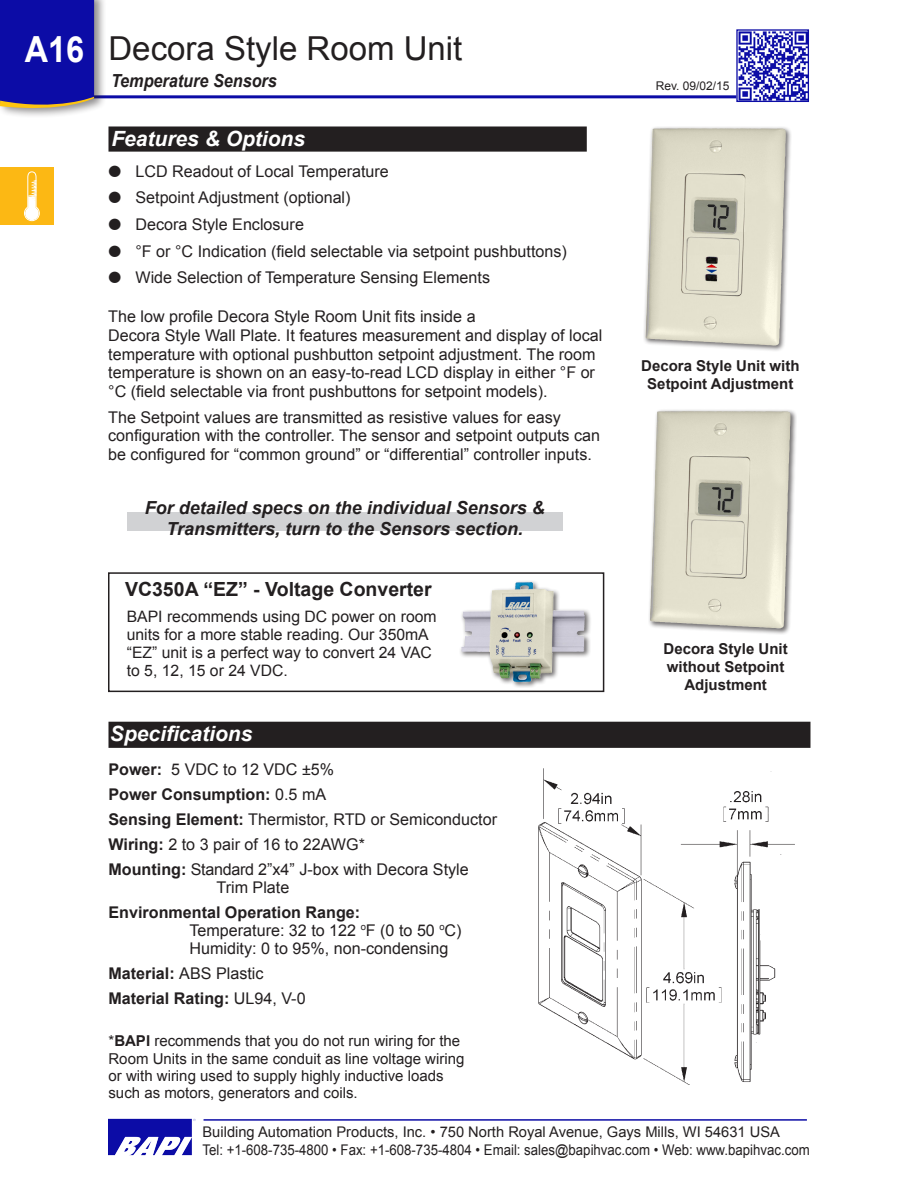
<style>
.page{position:relative;width:918px;height:1188px;background:#fff}
.page>*{position:absolute;margin:0;border:0;box-sizing:border-box;transform-origin:0 0}
.t1{font:700 36px "Arial";color:#fff;scale:.9 1}
.Sub_Section_Title{font:33px "Arial";color:#231f20}
.Subhead{font:italic 700 21px "Arial";color:#fff}
.Pict_Title{font:700 19.5px "Arial";color:#231f20}
.Body_text{font:italic 700 18px/21px "Arial";color:#231f20;text-align:center}
.Section_Title{font:italic 700 18px "Arial";color:#231f20;scale:.9 1}
.Bullet_List{font:16.2px/18.8px "Arial";color:#231f20}
.t2{font:700 16.2px "Arial";color:#231f20}
.definition{font:15.75px/18px "Arial";color:#231f20}
.t3{font:15px/17.2px "Arial";color:#231f20}
.Pict_Title-2{font:700 15px/18px "Arial";color:#231f20;text-align:center}
.t4{font:14.7px "Arial";color:#231f20;scale:.9 1}
.t5{font:14.7px "Arial";color:#231f20}
.Body_text-2{font:12px "Arial";color:#231f20}
.s1{font-weight:700}
.s2{font-weight:400}
</style>
<div class="page">
<hr style="left:14px;top:95px;width:722px;height:3px;background:#0c0ca6">
<div style="left:0;top:0;width:107px;height:119px;background:#231f20;opacity:.5"></div>
<svg style="left:0;top:0;width:94px;height:113px;background:#1e1da3"></svg>
<img style="left:738px;top:31px;width:69px;height:69px">
<div style="left:736px;top:29px;width:73px;height:73px;border:1px solid #0c0ca6"></div>
<div style="left:0;top:167px;width:54px;height:57px;background:#fcb814"></div>
<svg style="left:24px;top:172px;width:16px;height:49px"></svg>
<hr style="left:204px;top:1119px;width:603px;height:2px;background:#0c0ca6">
<img style="left:108px;top:1118px;width:87px;height:38px">
<div style="left:109px;top:127px;width:477px;height:24px;background:#231f20"></div>
<div style="left:108px;top:126px;width:479px;height:26px;border:2px solid #231f20"></div>
<div style="left:109px;top:722px;width:701px;height:25px;background:#231f20"></div>
<div style="left:108px;top:722px;width:702px;height:26px;border:2px solid #231f20"></div>
<div style="left:127px;top:512px;width:436px;height:19px;background:#d1d2d4"></div>
<div style="left:647px;top:409px;width:150px;height:226px;background:#231f20;opacity:.65"></div>
<img style="left:650px;top:411px;width:47px;height:213px">
<div style="left:643px;top:126px;width:149px;height:226px;background:#231f20;opacity:.65"></div>
<img style="left:645px;top:128px;width:47px;height:213px">
<img style="left:538px;top:768px;width:257px;height:317px">
<div style="left:108px;top:572px;width:496px;height:120px;border:2px solid #231f20"></div>
<div style="left:459px;top:579px;width:132px;height:109px;background:#231f20;opacity:.65"></div>
<img style="left:461px;top:582px;width:83px;height:100px">
<p class="t1" style="left:25px;top:25px;width:68px">A16</p>
<p class="Sub_Section_Title" style="left:108px;top:27px;width:355px">Decora Style Room Unit</p>
<p class="Section_Title" style="left:111px;top:69px;width:186px">Temperature Sensors</p>
<p class="Subhead" style="left:111px;top:124px;width:195px">Features &amp; Options</p>
<p class="Bullet_List" style="left:108px;top:162px;width:282px">● LCD Readout of Local Temperature</p>
<p class="Bullet_List" style="left:108px;top:188px;width:244px">● Setpoint Adjustment (optional)</p>
<p class="Bullet_List" style="left:108px;top:215px;width:197px">● Decora Style Enclosure</p>
<p class="Bullet_List" style="left:108px;top:242px;width:460px">● °F or °C Indication (field selectable via setpoint pushbuttons)</p>
<p class="Bullet_List" style="left:108px;top:268px;width:383px">● Wide Selection of Temperature Sensing Elements</p>
<p class="Bullet_List" style="left:108px;top:307px;width:496px">The low profile Decora Style Room Unit fits inside a<br>Decora Style Wall Plate. It features measurement and display of local temperature with optional pushbutton setpoint adjustment. The room temperature is shown on an easy‑to‑read LCD display in either °F or °C (field selectable via front pushbuttons for setpoint models).</p>
<p class="Bullet_List" style="left:108px;top:408px;width:493px">The Setpoint values are transmitted as resistive values for easy configuration with the controller. The sensor and setpoint outputs can be configured for “common ground” or “differential” controller inputs.</p>
<p class="Body_text" style="left:145px;top:498px;width:402px">For detailed specs on the individual Sensors &amp;<br>Transmitters, turn to the Sensors section.</p>
<p class="Pict_Title" style="left:125px;top:577px;width:308px">VC350A “EZ” - Voltage Converter</p>
<p class="definition" style="left:127px;top:608px;width:311px">BAPI recommends using DC power on room units for a more stable reading. Our 350mA “EZ” unit is a perfect way to convert 24 VAC to 5, 12, 15 or 24 VDC.</p>
<p class="Subhead" style="left:110px;top:720px;width:144px">Specifications</p>
<p class="Bullet_List" style="left:108px;top:760px;width:227px"><span class="s1">Power:</span> 5 VDC to 12 VDC ±5%</p>
<p class="t2" style="left:108px;top:783px;width:219px">Power Consumption: <span class="s2">0.5 mA</span></p>
<p class="Bullet_List" style="left:108px;top:810px;width:390px"><span class="s1">Sensing Element:</span> Thermistor, RTD or Semiconductor</p>
<p class="Bullet_List" style="left:108px;top:835px;width:258px"><span class="s1">Wiring:</span> 2 to 3 pair of 16 to 22AWG*</p>
<p class="Bullet_List" style="left:216px;top:860px;width:254px;line-height:18px;text-indent:-108px"><span class="s1">Mounting:</span> Standard 2”x4” J-box with Decora Style<br>Trim Plate</p>
<p class="t2" style="left:108px;top:901px;width:253px">Environmental Operation Range:</p>
<p class="Bullet_List" style="left:189px;top:921px;width:274px">Temperature: 32 to 122 <sup>o</sup>F (0 to 50 <sup>o</sup>C)</p>
<p class="Bullet_List" style="left:189px;top:939px;width:261px">Humidity: 0 to 95%, non-condensing</p>
<p class="Bullet_List" style="left:108px;top:964px;width:157px"><span class="s1">Material:</span> ABS Plastic</p>
<p class="t2" style="left:108px;top:987px;width:199px">Material Rating: <span class="s2">UL94, V-0</span></p>
<p class="t3" style="left:108px;top:1033px;width:357px">*<span class="s1">BAPI</span> recommends that you do not run wiring for the Room Units in the same conduit as line voltage wiring or with wiring used to supply highly inductive loads such as motors, generators and coils.</p>
<p class="Body_text-2" style="left:656px;top:78px;width:75px">Rev. 09/02/15</p>
<p class="Pict_Title-2" style="left:641px;top:358px;width:160px">Decora Style Unit with<br>Setpoint Adjustment</p>
<p class="Pict_Title-2" style="left:664px;top:640px;width:126px">Decora Style Unit without Setpoint<br>Adjustment</p>
<p class="t5" style="left:202px;top:1123px;width:579px">Building Automation Products, Inc. • 750 North Royal Avenue, Gays Mills, WI 54631 USA</p>
<p class="t4" style="left:202px;top:1141px;width:676px">Tel: +1-608-735-4800 • Fax: +1-608-735-4804 • Email: sales@bapihvac.com • Web: www.bapihvac.com</p>
</div>
